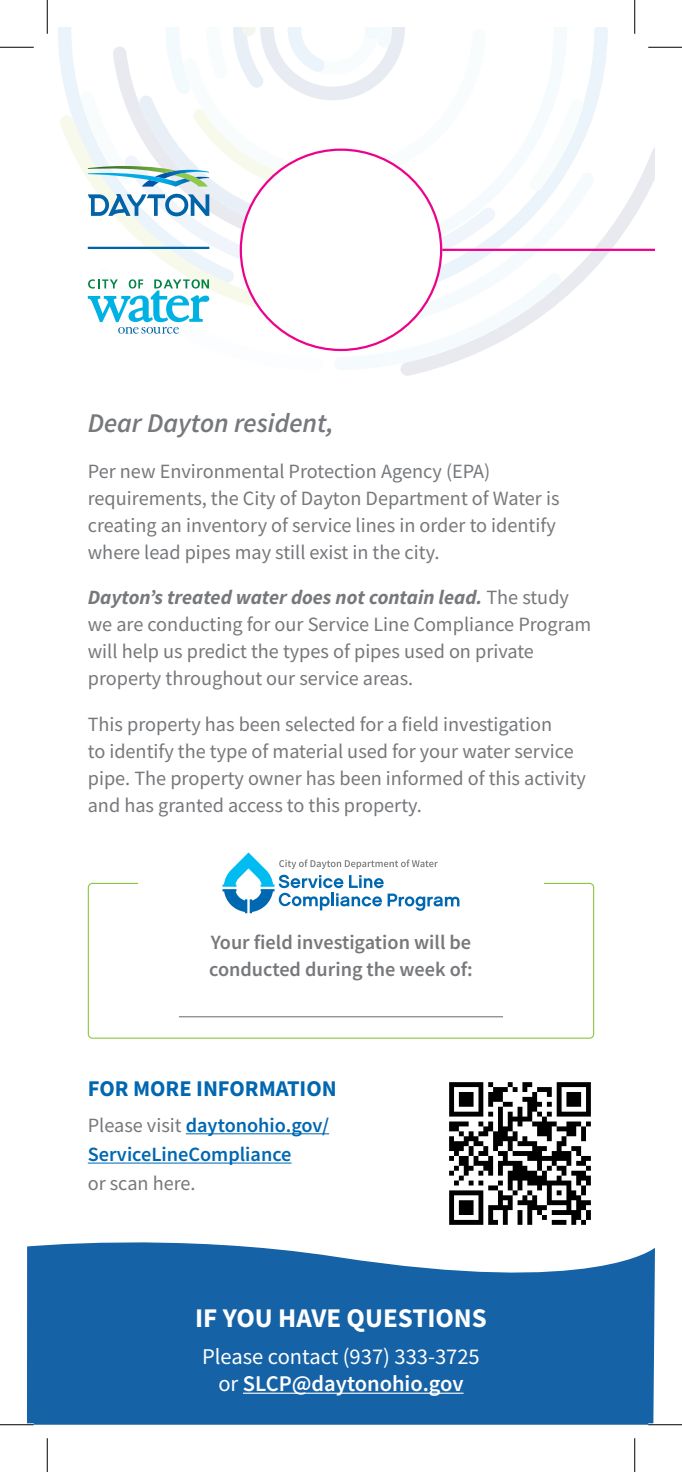
<style>
.page{position:relative;width:682px;height:1472px;background:#fff}
.page>*{position:absolute;margin:0;border:0;box-sizing:border-box;transform-origin:0 0}
.t1{font:italic 600 27px "Source Sans Pro";color:#76787b}
.t2{font:700 27px "Source Sans Pro";color:#fff}
.t3{font:22.5px/27px "Source Sans Pro";color:#fff;text-align:center}
.t4{font:700 22.5px "Source Sans Pro";color:#0067b1}
.t5{font:20.25px/27px "Source Sans Pro";color:#76787b}
.t6{font:600 20.25px/29.2px "Source Sans Pro";color:#0067b1}
.t7{font:600 20.25px/27px "Source Sans Pro";color:#76787b}
.s1{font-weight:700;font-style:italic}
.s2{font-weight:400;color:#76787b}
.s3{font-weight:600}
</style>
<div class="page">
<svg style="left:27px;top:1242px;width:628px;height:182px;background:#286ead"></svg>
<svg style="left:584px;top:27px;width:24px;height:112px"></svg>
<svg style="left:401px;top:148px;width:254px;height:228px"></svg>
<svg style="left:337px;top:336px;width:225px;height:34px"></svg>
<svg style="left:58px;top:27px;width:22px;height:88px;fill:#ebf4fa"></svg>
<svg style="left:393px;top:172px;width:202px;height:164px"></svg>
<svg style="left:60px;top:115px;width:182px;height:184px"></svg>
<hr style="left:243px;top:1392px;width:220px;height:1px;background:#fff">
<svg style="left:88px;top:268px;width:235px;height:82px"></svg>
<svg style="left:80px;top:27px;width:504px;height:214px"></svg>
<hr style="left:88px;top:247px;width:121px;height:2px;background:#0163a8">
<hr style="left:179px;top:1016px;width:324px;height:1px;background:#76787b">
<div style="left:88px;top:883px;width:506px;height:155px;border:1px solid #8bc63e;border-radius:4px"></div>
<div style="left:138px;top:880px;width:405px;height:5px;background:#fff"></div>
<svg style="left:222px;top:852px;width:237px;height:61px"></svg>
<img style="left:449px;top:1082px;width:142px;height:143px">
<hr style="left:186px;top:1133px;width:143px;height:1px;background:#0067b1">
<hr style="left:88px;top:1162px;width:203px;height:1px;background:#0067b1">
<div style="left:241px;top:150px;width:200px;height:200px;background:#fff;border-radius:50%"></div>
<hr style="left:442px;top:249px;width:213px;height:2px;background:#ed028c">
<hr style="left:0;top:1423px;width:34px;height:3px;background:#fff">
<hr style="left:648px;top:1423px;width:34px;height:3px;background:#fff">
<hr style="left:0;top:47px;width:34px;height:1px;background:#000">
<hr style="left:648px;top:47px;width:34px;height:1px;background:#000">
<hr style="left:0;top:1424px;width:34px;height:1px;background:#000">
<hr style="left:648px;top:1424px;width:34px;height:1px;background:#000">
<hr style="left:47px;top:0;width:1px;height:34px;background:#000">
<hr style="left:47px;top:1438px;width:1px;height:34px;background:#000">
<hr style="left:634px;top:0;width:1px;height:34px;background:#000">
<hr style="left:634px;top:1438px;width:1px;height:34px;background:#000">
<p class="t1" style="left:88px;top:405px;width:247px">Dear Dayton resident,</p>
<p class="t5" style="left:88px;top:457px;width:473px">Per new Environmental Protection Agency (EPA) requirements, the City of Dayton Department of Water is creating an inventory of service lines in order to identify where lead pipes may still exist in the city.</p>
<p class="t5" style="left:88px;top:584px;width:505px"><span class="s1">Dayton’s treated water does not contain lead.</span> The study we are conducting for our Service Line Compliance Program will help us predict the types of pipes used on private property throughout our service areas.</p>
<p class="t5" style="left:88px;top:710px;width:500px">This property has been selected for a field investigation<br>to identify the type of material used for your water service pipe. The property owner has been informed of this activity and has granted access to this property.</p>
<p class="t7" style="left:209px;top:928px;width:265px">Your field investigation will be conducted during the week of:</p>
<p class="t4" style="left:88px;top:1073px;width:250px">FOR MORE INFORMATION</p>
<p class="t6" style="left:88px;top:1110px;width:243px"><span class="s2">Please visit</span> daytonohio.gov/<br>ServiceLineCompliance<br><span class="s2">or scan here.</span></p>
<p class="t2" style="left:195px;top:1299px;width:293px">IF YOU HAVE QUESTIONS</p>
<p class="t3" style="left:202px;top:1342px;width:279px">Please contact (937) 333-3725 or <span class="s3">SLCP@daytonohio.gov</span></p>
</div>
